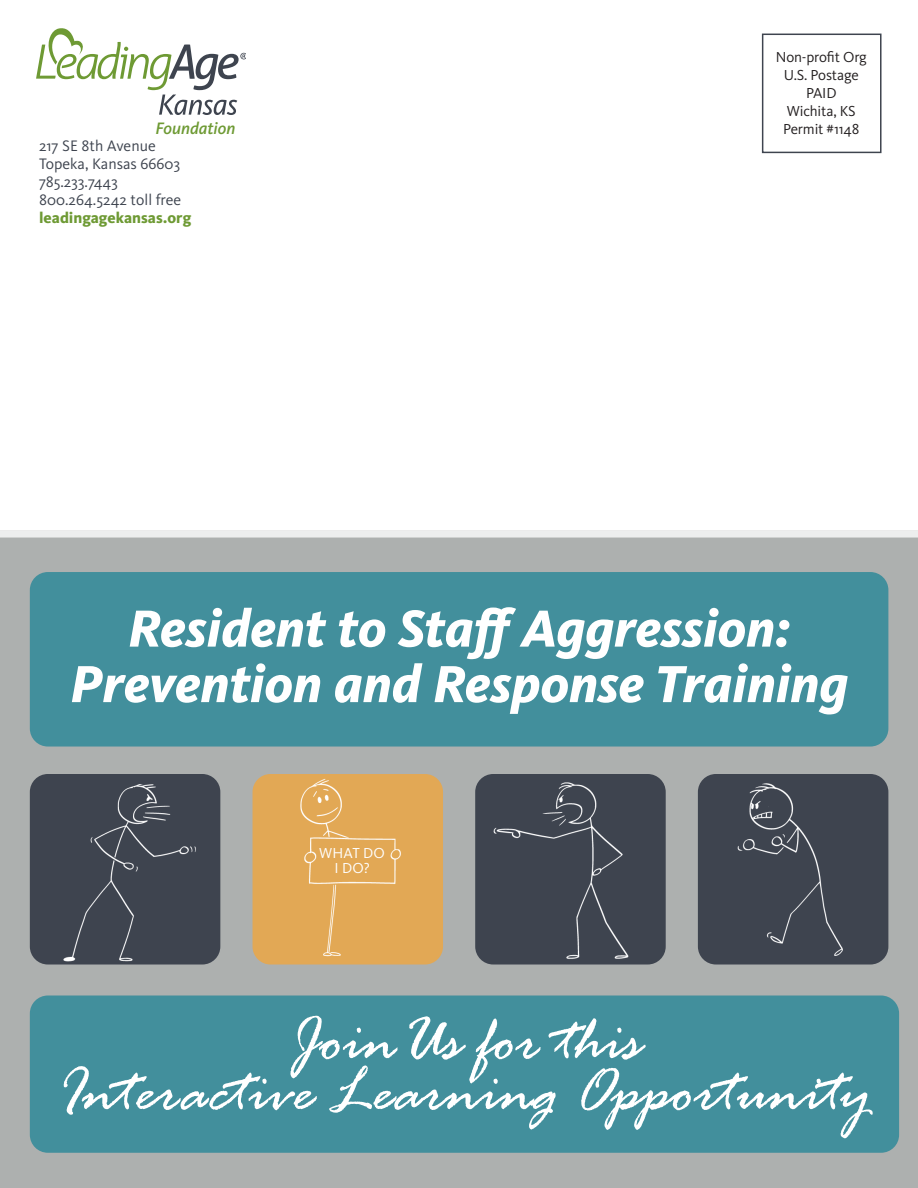
<style>
.page{position:relative;width:918px;height:1188px;background:#fff}
.page>*{position:absolute;margin:0;border:0;box-sizing:border-box;transform-origin:0 0}
.t1{font:italic 66px/51px "Rage";color:#fff;text-align:center}
.t2{font:italic 800 54px/55.5px "Kievit OT";color:#fff;text-align:center}
.t3{font:italic 500 17.25px "Kievit OT";color:#6e9a34}
.t4{font:15.75px/18px "Kievit OT";color:#3e444f}
.t5{font:800 15.75px "Kievit OT";color:#6e9a34}
.t6{font:15px/18px "Kievit OT";letter-spacing:-.01em;color:#231f20;text-align:center}
.t7{font:15px/15px "Kievit OT";letter-spacing:.01em;color:#fff;text-align:center}
</style>
<div class="page">
<div style="left:0;top:530px;width:918px;height:658px;background:#adb0af"></div>
<div style="left:30px;top:572px;width:858px;height:175px;background:#428f9c;border-radius:18px"></div>
<div style="left:30px;top:996px;width:869px;height:157px;background:#428f9c;border-radius:18px"></div>
<div style="left:762px;top:34px;width:120px;height:119px;border:2px solid #3e444f"></div>
<div style="left:0;top:530px;width:918px;height:8px;background:#edeeee"></div>
<svg style="left:36px;top:28px;width:210px;height:87px"></svg>
<div style="left:30px;top:774px;width:190px;height:191px;background:#3e444f;border-radius:18px"></div>
<div style="left:253px;top:774px;width:190px;height:191px;background:#e2a855;border-radius:18px"></div>
<div style="left:475px;top:774px;width:191px;height:191px;background:#3e444f;border-radius:18px"></div>
<div style="left:698px;top:774px;width:190px;height:191px;background:#3e444f;border-radius:18px"></div>
<img style="left:475px;top:780px;width:182px;height:185px">
<img style="left:46px;top:784px;width:160px;height:181px">
<img style="left:703px;top:783px;width:140px;height:181px">
<img style="left:252px;top:774px;width:166px;height:191px">
<div style="left:766px;top:795px;width:14px;height:14px;background:#3e444f;border-radius:50%"></div>
<p class="t6" style="left:776px;top:48px;width:92px">Non-profit Org<br>U.S. Postage<br>PAID<br>Wichita, KS</p>
<p class="t3" style="left:155px;top:118px;width:82px">Foundation</p>
<p class="t6" style="left:783px;top:120px;width:78px">Permit #1148</p>
<p class="t4" style="left:39px;top:137px;width:144px">217 SE 8th Avenue<br>Topeka, Kansas 66603<br>785.233.7443<br>800.264.5242 toll free</p>
<p class="t5" style="left:39px;top:208px;width:154px">leadingagekansas.org</p>
<h2 class="t2" style="left:70px;top:601px;width:780px">Resident to Staff Aggression:<br>Prevention and Response Training</h2>
<p class="t7" style="left:319px;top:846px;width:67px">WHAT DO<br>I DO?</p>
<h1 class="t1" style="left:58px;top:1021px;width:815px">JoinUs for this<br>Interactive Learning Opportunity</h1>
</div>
